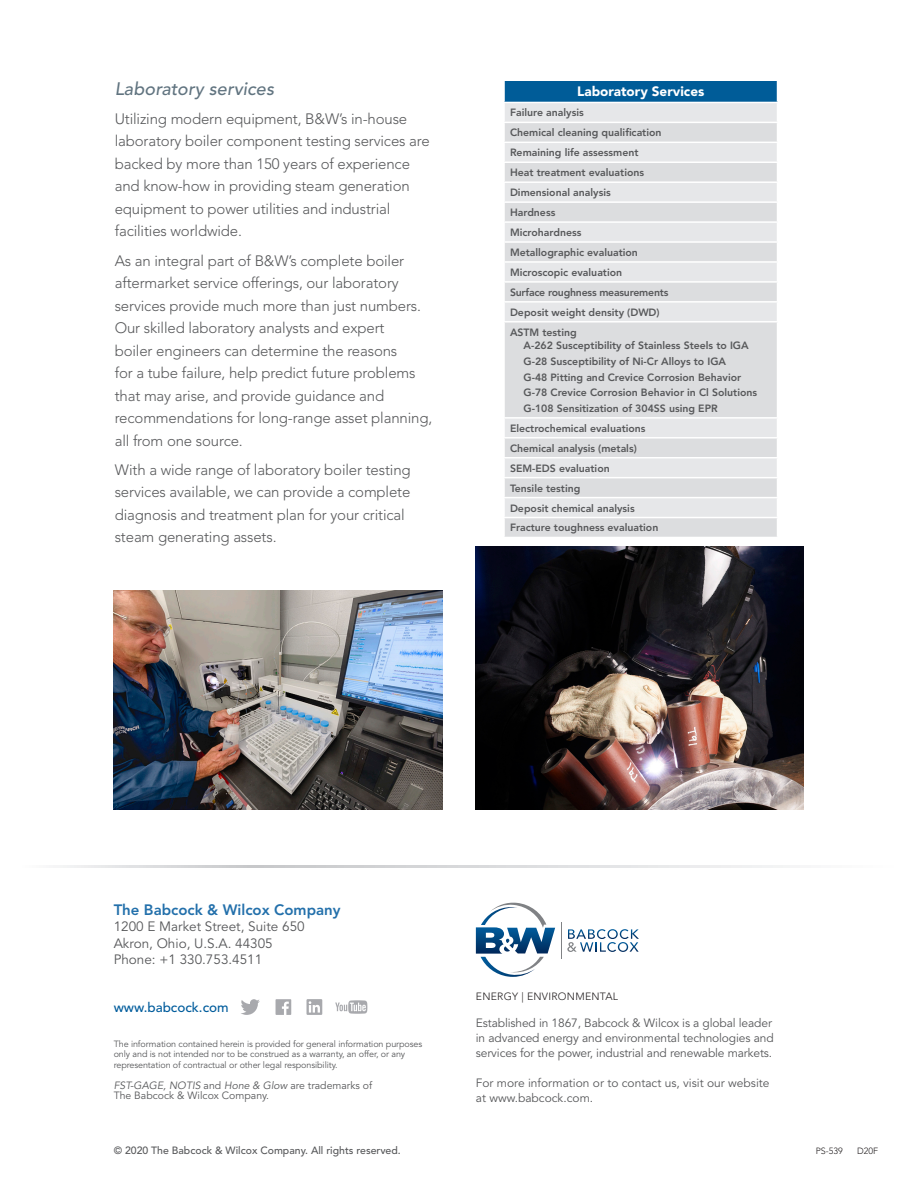
<style>
.page{position:relative;width:918px;height:1188px;background:#fff}
.page>*{position:absolute;margin:0;border:0;box-sizing:border-box;transform-origin:0 0}
.BW-Sub_Header-PS{font:italic 500 18px "Avenir LT Std";letter-spacing:.005em;color:#617480}
.BW-Body_Text-PS{font:300 15px/22.5px "Avenir LT Std";letter-spacing:-.01em;color:#57585a}
.t1{font:800 15px "Avenir LT Std";color:#2370ab}
.t2{font:13.5px "Avenir LT Std";color:#57585a}
.t3{font:900 13.5px "Avenir LT Std";color:#fff}
.t4{font:500 13.5px "Avenir LT Std";color:#005c9c}
.t5{font:12px/15px "Avenir LT Std";letter-spacing:-.01em;color:#57585a}
.t6{font:800 10.5px "Avenir LT Std";color:#57585a}
.t7{font:10.5px/10.5px "Avenir LT Std";color:#57585a}
.t8{font:500 10.5px "Avenir LT Std";color:#57585a}
.t9{font:800 10.5px "Avenir LT Std";letter-spacing:-.02em;color:#57585a}
.t10{font:300 10.5px "Avenir LT Std";letter-spacing:.025em;color:#231f20}
.t11{font:9px/10.5px "Avenir LT Std";letter-spacing:-.01em;color:#57585a}
.t12{font:300 9px "Avenir LT Std";color:#231f20}
.s1{font-style:italic}
</style>
<div class="page">
<svg style="left:60px;top:866px;width:730px;height:1px"></svg>
<svg style="left:476px;top:903px;width:79px;height:74px"></svg>
<hr style="left:561px;top:922px;width:1px;height:37px;background:#808285">
<svg style="left:567px;top:929px;width:72px;height:23px"></svg>
<svg style="left:335px;top:1000px;width:32px;height:14px"></svg>
<svg style="left:241px;top:999px;width:19px;height:16px"></svg>
<svg style="left:276px;top:999px;width:15px;height:16px"></svg>
<svg style="left:307px;top:999px;width:15px;height:16px"></svg>
<div style="left:504px;top:80px;width:274px;height:22px;background:#005c98"></div>
<div style="left:505px;top:103px;width:272px;height:19px;background:#e6e7e9"></div>
<svg style="left:505px;top:123px;width:272px;height:414px;fill:#dcdddf"></svg>
<hr style="left:503px;top:80px;width:275px;height:1px;background:#fff">
<hr style="left:503px;top:81px;width:2px;height:21px;background:#fff">
<hr style="left:503px;top:142px;width:275px;height:1px;background:#fff">
<hr style="left:503px;top:162px;width:275px;height:1px;background:#fff">
<hr style="left:503px;top:181px;width:275px;height:2px;background:#fff">
<hr style="left:503px;top:201px;width:275px;height:2px;background:#fff">
<hr style="left:503px;top:221px;width:275px;height:2px;background:#fff">
<hr style="left:503px;top:241px;width:275px;height:2px;background:#fff">
<hr style="left:503px;top:261px;width:275px;height:2px;background:#fff">
<hr style="left:503px;top:281px;width:275px;height:2px;background:#fff">
<hr style="left:503px;top:301px;width:275px;height:2px;background:#fff">
<svg style="left:777px;top:81px;width:1px;height:21px"></svg>
<hr style="left:503px;top:321px;width:275px;height:2px;background:#fff">
<hr style="left:503px;top:417px;width:275px;height:2px;background:#fff">
<hr style="left:503px;top:437px;width:275px;height:2px;background:#fff">
<hr style="left:503px;top:457px;width:275px;height:1px;background:#fff">
<hr style="left:503px;top:477px;width:275px;height:1px;background:#fff">
<hr style="left:503px;top:497px;width:275px;height:1px;background:#fff">
<hr style="left:503px;top:517px;width:275px;height:1px;background:#fff">
<img style="left:476px;top:546px;width:328px;height:264px">
<img style="left:114px;top:591px;width:328px;height:219px">
<p class="BW-Sub_Header-PS" style="left:115px;top:78px;width:161px">Laboratory services</p>
<p class="BW-Body_Text-PS" style="left:115px;top:107px;width:317px">Utilizing modern equipment, B&amp;W’s in-house laboratory boiler component testing services are backed by more than 150 years of experience and know-how in providing steam generation equipment to power utilities and industrial facilities worldwide.</p>
<p class="BW-Body_Text-PS" style="left:115px;top:249px;width:319px">As an integral part of B&amp;W’s complete boiler aftermarket service offerings, our laboratory services provide much more than just numbers.<br>Our skilled laboratory analysts and expert<br>boiler engineers can determine the reasons<br>for a tube failure, help predict future problems that may arise, and provide guidance and recommendations for long-range asset planning, all from one source.</p>
<p class="BW-Body_Text-PS" style="left:115px;top:458px;width:297px">With a wide range of laboratory boiler testing services available, we can provide a complete diagnosis and treatment plan for your critical steam generating assets.</p>
<p class="t3" style="left:577px;top:84px;width:129px">Laboratory Services</p>
<p class="t6" style="left:510px;top:107px;width:75px">Failure analysis</p>
<p class="t6" style="left:510px;top:126px;width:153px">Chemical cleaning qualification</p>
<p class="t6" style="left:510px;top:146px;width:130px">Remaining life assessment</p>
<p class="t6" style="left:510px;top:166px;width:136px">Heat treatment evaluations</p>
<p class="t6" style="left:510px;top:186px;width:102px">Dimensional analysis</p>
<p class="t6" style="left:510px;top:206px;width:47px">Hardness</p>
<p class="t6" style="left:510px;top:226px;width:73px">Microhardness</p>
<p class="t6" style="left:510px;top:246px;width:129px">Metallographic evaluation</p>
<p class="t6" style="left:510px;top:266px;width:114px">Microscopic evaluation</p>
<p class="t9" style="left:510px;top:286px;width:160px">Surface roughness measurements</p>
<p class="t6" style="left:510px;top:306px;width:151px">Deposit weight density (DWD)</p>
<p class="t6" style="left:510px;top:326px;width:68px">ASTM testing</p>
<p class="t6" style="left:524px;top:339px;width:227px">A-262 Susceptibility of Stainless Steels to IGA</p>
<p class="t6" style="left:524px;top:355px;width:204px">G-28 Susceptibility of Ni-Cr Alloys to IGA</p>
<p class="t6" style="left:524px;top:371px;width:219px">G-48 Pitting and Crevice Corrosion Behavior</p>
<p class="t6" style="left:524px;top:386px;width:235px">G-78 Crevice Corrosion Behavior in Cl Solutions</p>
<p class="t6" style="left:524px;top:402px;width:196px">G-108 Sensitization of 304SS using EPR</p>
<p class="t6" style="left:510px;top:422px;width:137px">Electrochemical evaluations</p>
<p class="t6" style="left:510px;top:442px;width:128px">Chemical analysis (metals)</p>
<p class="t6" style="left:510px;top:462px;width:101px">SEM-EDS evaluation</p>
<p class="t6" style="left:510px;top:482px;width:72px">Tensile testing</p>
<p class="t6" style="left:510px;top:502px;width:126px">Deposit chemical analysis</p>
<p class="t6" style="left:510px;top:522px;width:150px">Fracture toughness evaluation</p>
<p class="t1" style="left:114px;top:901px;width:228px">The Babcock &amp; Wilcox Company</p>
<p class="t2" style="left:114px;top:919px;width:193px">1200 E Market Street, Suite 650</p>
<p class="t2" style="left:114px;top:936px;width:161px">Akron, Ohio, U.S.A. 44305</p>
<p class="t2" style="left:114px;top:952px;width:150px">Phone: +1 330.753.4511</p>
<p class="t4" style="left:114px;top:1000px;width:117px">www.babcock.com</p>
<p class="t11" style="left:114px;top:1039px;width:310px">The information contained herein is provided for general information purposes only and is not intended nor to be construed as a warranty, an offer, or any representation of contractual or other legal responsibility.</p>
<p class="t7" style="left:114px;top:1080px;width:260px"><span class="s1">FST-GAGE, NOTIS</span> and <span class="s1">Hone &amp; Glow</span> are trademarks of<br>The Babcock &amp; Wilcox Company.</p>
<p class="t10" style="left:476px;top:990px;width:144px">ENERGY | ENVIRONMENTAL</p>
<p class="t5" style="left:476px;top:1015px;width:299px">Established in 1867, Babcock &amp; Wilcox is a global leader in advanced energy and environmental technologies and services for the power, industrial and renewable markets.</p>
<p class="t5" style="left:476px;top:1075px;width:295px">For more information or to contact us, visit our website at www.babcock.com.</p>
<p class="t8" style="left:114px;top:1144px;width:289px">© 2020 The Babcock &amp; Wilcox Company. All rights reserved.</p>
<p class="t12" style="left:816px;top:1146px;width:29px">PS-539</p>
<p class="t12" style="left:857px;top:1146px;width:23px">D20F</p>
</div>
